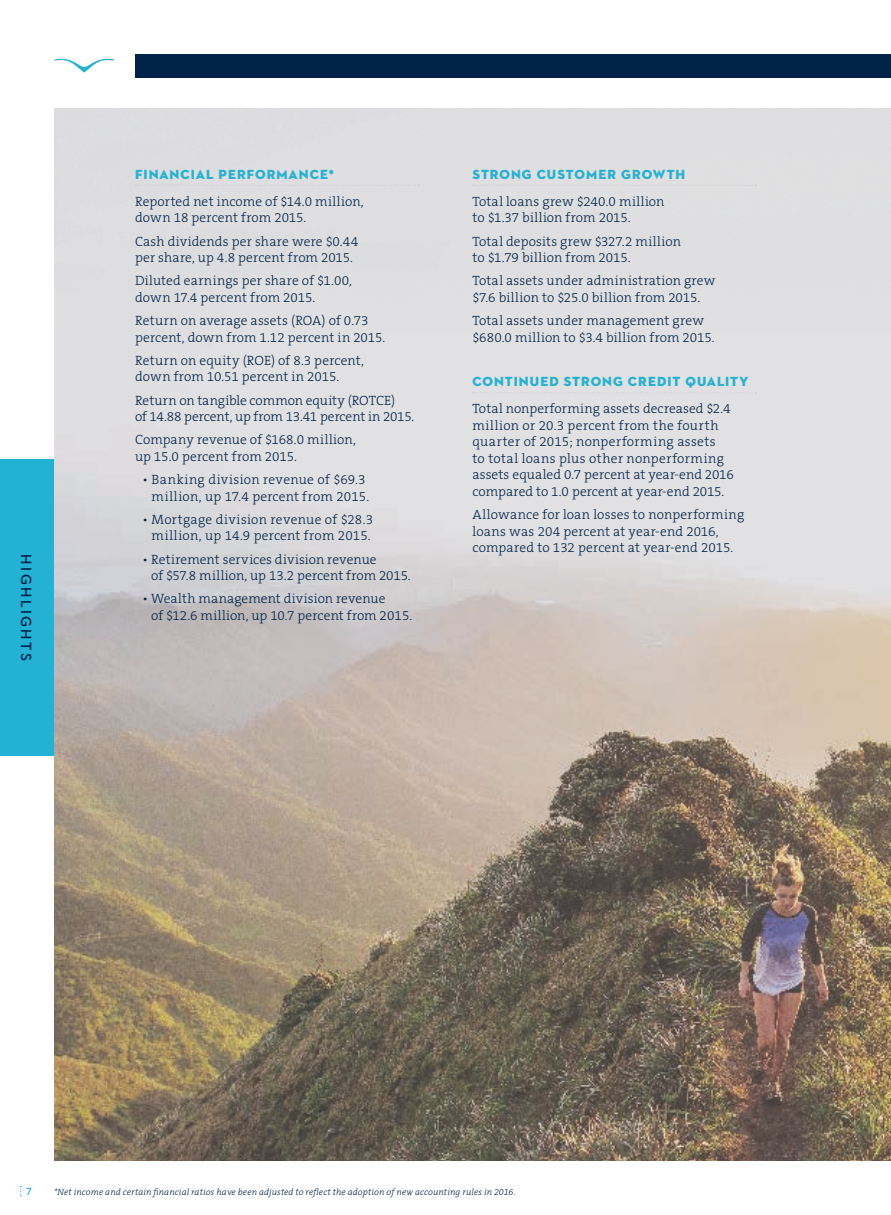
<style>
.page{position:relative;width:891px;height:1215px;background:#fff}
.page>*{position:absolute;margin:0;border:0;box-sizing:border-box;transform-origin:0 0}
.t1{font:700 15px "Neutraface 2 Display";letter-spacing:.16em;color:#002349}
.t2{font:300 13.5px/16.5px "The Serif B3";letter-spacing:.01em;color:#002349}
.t3{font:13.5px "Neutraface 2 Display Titling";letter-spacing:.075em;color:#23b2d3}
.t4{font:600 10.5px "Neutraface 2 Text";color:#23b2d3}
.t5{font:italic 300 9px "The Serif B3";letter-spacing:.015em;color:#002349}
</style>
<div class="page">
<img style="left:54px;top:333px;width:837px;height:828px">
<div style="left:0;top:459px;width:54px;height:297px;background:#23b2d3"></div>
<svg style="left:135px;top:185px;width:284px;height:1px"></svg>
<svg style="left:473px;top:185px;width:284px;height:1px"></svg>
<div style="left:135px;top:54px;width:756px;height:23px;background:#002349"></div>
<svg style="left:54px;top:59px;width:60px;height:14px"></svg>
<svg style="left:473px;top:392px;width:284px;height:1px"></svg>
<svg style="left:20px;top:1186px;width:2px;height:11px"></svg>
<p class="t1" style="left:35px;top:554px;width:108px;rotate:90deg">HIGHLIGHTS</p>
<p class="t3" style="left:135px;top:166px;width:201px">FINANCIAL PERFORMANCE*</p>
<p class="t2" style="left:135px;top:194px;width:230px">Reported net income of $14.0 million, down 18 percent from 2015.</p>
<p class="t2" style="left:135px;top:233px;width:225px">Cash dividends per share were $0.44 per share, up 4.8 percent from 2015.</p>
<p class="t2" style="left:135px;top:273px;width:219px">Diluted earnings per share of $1.00, down 17.4 percent from 2015.</p>
<p class="t2" style="left:135px;top:313px;width:252px">Return on average assets (ROA) of 0.73 percent, down from 1.12 percent in 2015.</p>
<p class="t2" style="left:135px;top:353px;width:230px">Return on equity (ROE) of 8.3 percent, down from 10.51 percent in 2015.</p>
<p class="t2" style="left:135px;top:392px;width:281px">Return on tangible common equity (ROTCE)<br>of 14.88 percent, up from 13.41 percent in 2015.</p>
<p class="t2" style="left:135px;top:432px;width:222px">Company revenue of $168.0 million, up 15.0 percent from 2015.</p>
<p class="t2" style="left:143px;top:472px;width:228px;text-align:right">• Banking division revenue of $69.3 million, up 17.4 percent from 2015.</p>
<p class="t2" style="left:143px;top:512px;width:232px;text-align:center">• Mortgage division revenue of $28.3 million, up 14.9 percent from 2015.</p>
<p class="t2" style="left:151px;top:551px;width:261px;text-indent:-9px">• Retirement services division revenue<br>of $57.8 million, up 13.2 percent from 2015.</p>
<p class="t2" style="left:151px;top:591px;width:263px;text-indent:-9px">• Wealth management division revenue<br>of $12.6 million, up 10.7 percent from 2015.</p>
<p class="t3" style="left:472px;top:166px;width:214px">STRONG CUSTOMER GROWTH</p>
<p class="t2" style="left:472px;top:194px;width:194px">Total loans grew $240.0 million to $1.37 billion from 2015.</p>
<p class="t2" style="left:472px;top:233px;width:210px">Total deposits grew $327.2 million to $1.79 billion from 2015.</p>
<p class="t2" style="left:472px;top:273px;width:244px">Total assets under administration grew $7.6 billion to $25.0 billion from 2015.</p>
<p class="t2" style="left:472px;top:313px;width:244px">Total assets under management grew $680.0 million to $3.4 billion from 2015.</p>
<p class="t3" style="left:472px;top:373px;width:277px">CONTINUED STRONG CREDIT QUALITY</p>
<p class="t2" style="left:472px;top:401px;width:263px">Total nonperforming assets decreased $2.4 million or 20.3 percent from the fourth quarter of 2015; nonperforming assets<br>to total loans plus other nonperforming assets equaled 0.7 percent at year-end 2016 compared to 1.0 percent at year-end 2015.</p>
<p class="t2" style="left:472px;top:507px;width:273px">Allowance for loan losses to nonperforming loans was 204 percent at year-end 2016, compared to 132 percent at year-end 2015.</p>
<p class="t4" style="left:26px;top:1185px;width:7px">7</p>
<p class="t5" style="left:54px;top:1187px;width:463px">*Net income and certain financial ratios have been adjusted to reflect the adoption of new accounting rules in 2016.</p>
</div>
